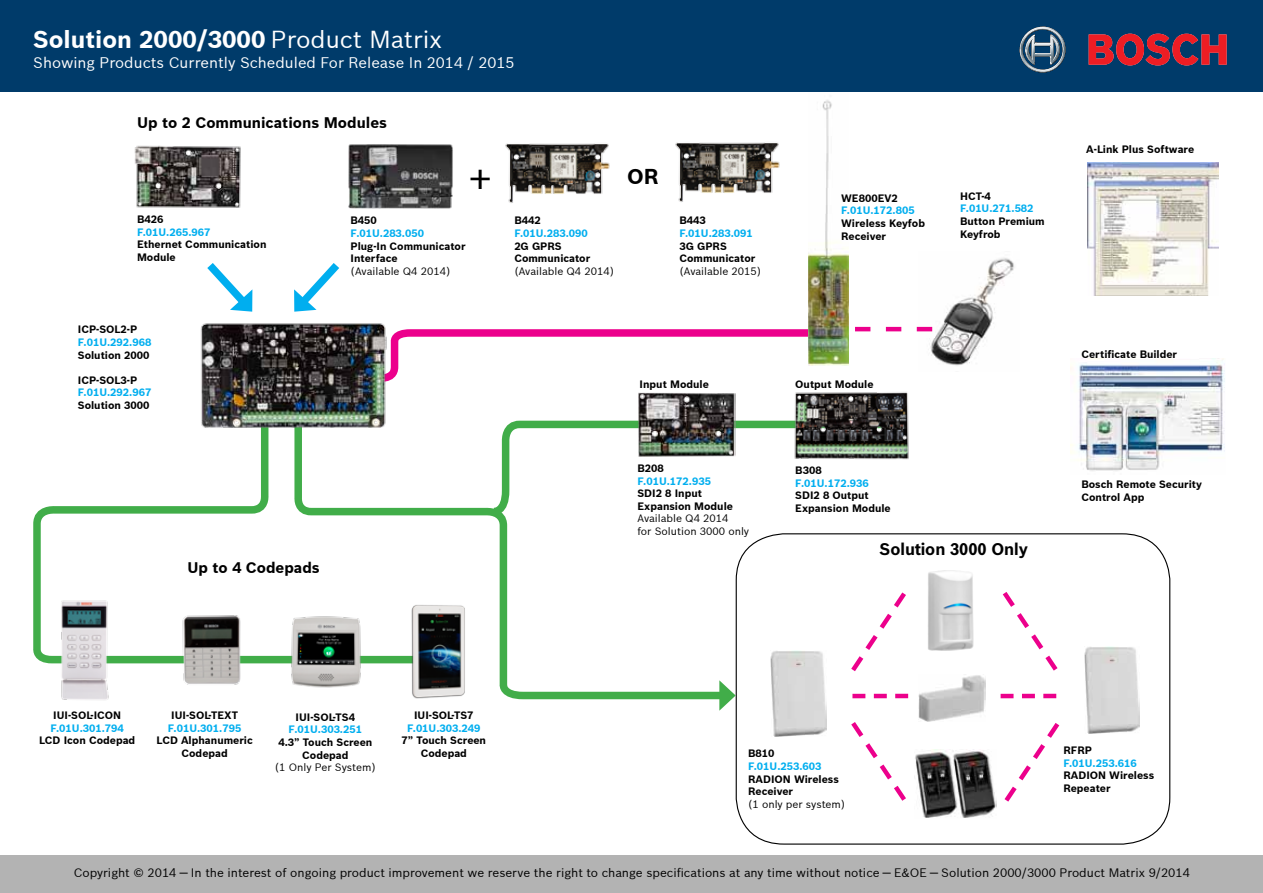
<style>
.page{position:relative;width:1263px;height:893px;background:#fff}
.page>*{position:absolute;margin:0;border:0;box-sizing:border-box;transform-origin:0 0}
.t1{font:700 39.75px "Minion Pro";color:#000}
.t2{font:700 24px "Bosch Sans";color:#fff}
.t3{font:700 21px "Bosch Sans";color:#000}
.t4{font:700 16.5px "Bosch Office Sans";color:#000}
.t5{font:15px "Bosch Sans";color:#fff}
.t6{font:700 15px "Bosch Sans";color:#000}
.t7{font:12px "Bosch Sans";color:#000}
.t8{font:700 10.5px/12.6px "Bosch Sans";color:#000}
.t9{font:700 10.5px "Bosch Sans";color:#00aeef}
.t10{font:10.5px/12.6px "Bosch Sans";color:#000}
.s1{font-weight:400}
</style>
<div class="page">
<svg style="left:735px;top:409px;width:54px;height:47px"></svg>
<svg style="left:391px;top:325px;width:418px;height:49px"></svg>
<img style="left:348px;top:144px;width:105px;height:65px">
<img style="left:134px;top:145px;width:107px;height:63px">
<img style="left:789px;top:392px;width:120px;height:68px">
<img style="left:733px;top:393px;width:2px;height:64px">
<img style="left:914px;top:749px;width:82px;height:69px">
<img style="left:918px;top:675px;width:68px;height:47px">
<img style="left:770px;top:650px;width:56px;height:87px">
<img style="left:1084px;top:647px;width:56px;height:86px">
<img style="left:928px;top:570px;width:46px;height:81px">
<svg style="left:207px;top:263px;width:46px;height:49px"></svg>
<svg style="left:294px;top:263px;width:45px;height:49px"></svg>
<svg style="left:851px;top:592px;width:55px;height:80px"></svg>
<svg style="left:1002px;top:592px;width:56px;height:79px"></svg>
<svg style="left:1004px;top:723px;width:56px;height:79px"></svg>
<svg style="left:851px;top:722px;width:55px;height:79px"></svg>
<svg style="left:852px;top:694px;width:56px;height:4px"></svg>
<svg style="left:1000px;top:694px;width:56px;height:4px"></svg>
<svg style="left:33px;top:374px;width:364px;height:290px"></svg>
<svg style="left:291px;top:376px;width:442px;height:324px"></svg>
<svg style="left:719px;top:680px;width:17px;height:31px"></svg>
<img style="left:287px;top:613px;width:76px;height:76px">
<img style="left:145px;top:610px;width:124px;height:75px">
<img style="left:57px;top:598px;width:54px;height:102px">
<img style="left:399px;top:595px;width:78px;height:105px">
<img style="left:918px;top:258px;width:96px;height:108px">
<img style="left:809px;top:91px;width:39px;height:275px">
<svg style="left:855px;top:327px;width:77px;height:4px"></svg>
<img style="left:505px;top:143px;width:105px;height:60px">
<img style="left:675px;top:142px;width:105px;height:60px">
<img style="left:195px;top:323px;width:196px;height:106px">
<img style="left:1087px;top:162px;width:132px;height:134px">
<div style="left:0;top:0;width:1263px;height:91px;background:#003b6a"></div>
<svg style="left:1019px;top:27px;width:47px;height:46px"></svg>
<svg style="left:1089px;top:34px;width:138px;height:31px"></svg>
<div style="left:0;top:856px;width:1263px;height:37px;background:#b3b3b3"></div>
<img style="left:1070px;top:358px;width:155px;height:113px">
<h2 class="t2" style="left:33px;top:24px;width:410px">Solution 2000/3000 <span class="s1">Product Matrix</span></h2>
<h3 class="t5" style="left:33px;top:53px;width:483px">Showing Products Currently Scheduled For Release In 2014 / 2015</h3>
<h3 class="t6" style="left:137px;top:114px;width:251px">Up to 2 Communications Modules</h3>
<h1 class="t1" style="left:469px;top:148px;width:24px">+</h1>
<h3 class="t3" style="left:627px;top:164px;width:33px">OR</h3>
<p class="t8" style="left:137px;top:213px;width:28px">B426</p>
<p class="t9" style="left:137px;top:225px;width:75px">F.01U.265.967</p>
<p class="t8" style="left:137px;top:238px;width:131px">Ethernet Communication<br>Module</p>
<p class="t8" style="left:351px;top:214px;width:28px">B450</p>
<p class="t9" style="left:351px;top:227px;width:75px">F.01U.283.050</p>
<p class="t8" style="left:351px;top:239px;width:117px">Plug-In Communicator<br>Interface</p>
<p class="t10" style="left:351px;top:264px;width:101px">(Available Q4 2014)</p>
<p class="t8" style="left:514px;top:214px;width:28px">B442</p>
<p class="t9" style="left:514px;top:227px;width:75px">F.01U.283.090</p>
<p class="t8" style="left:514px;top:239px;width:77px">2G GPRS<br>Communicator</p>
<p class="t10" style="left:514px;top:264px;width:101px">(Available Q4 2014)</p>
<p class="t8" style="left:679px;top:214px;width:28px">B443</p>
<p class="t9" style="left:679px;top:227px;width:75px">F.01U.283.091</p>
<p class="t8" style="left:679px;top:239px;width:77px">3G GPRS<br>Communicator</p>
<p class="t10" style="left:679px;top:264px;width:83px">(Available 2015)</p>
<p class="t8" style="left:841px;top:192px;width:58px">WE800EV2</p>
<p class="t9" style="left:841px;top:204px;width:75px">F.01U.172.805</p>
<p class="t8" style="left:841px;top:217px;width:85px">Wireless Keyfob<br>Receiver</p>
<p class="t8" style="left:78px;top:323px;width:61px">ICP-SOL2-P</p>
<p class="t9" style="left:78px;top:336px;width:75px">F.01U.292.968</p>
<p class="t8" style="left:78px;top:349px;width:73px">Solution 2000</p>
<p class="t8" style="left:78px;top:374px;width:61px">ICP-SOL3-P</p>
<p class="t9" style="left:78px;top:386px;width:75px">F.01U.292.967</p>
<p class="t8" style="left:78px;top:399px;width:73px">Solution 3000</p>
<p class="t8" style="left:640px;top:378px;width:71px">Input Module</p>
<p class="t8" style="left:795px;top:378px;width:80px">Output Module</p>
<p class="t8" style="left:637px;top:462px;width:28px">B208</p>
<p class="t9" style="left:637px;top:474px;width:75px">F.01U.172.935</p>
<p class="t8" style="left:637px;top:487px;width:97px">SDI2 8 Input<br>Expansion Module</p>
<p class="t10" style="left:637px;top:512px;width:113px">Available Q4 2014<br>for Solution 3000 only</p>
<p class="t8" style="left:795px;top:464px;width:28px">B308</p>
<p class="t9" style="left:795px;top:476px;width:75px">F.01U.172.936</p>
<p class="t8" style="left:795px;top:489px;width:97px">SDI2 8 Output<br>Expansion Module</p>
<p class="t8" style="left:960px;top:190px;width:32px">HCT-4</p>
<p class="t9" style="left:960px;top:202px;width:75px">F.01U.271.582</p>
<p class="t8" style="left:960px;top:215px;width:86px">Button Premium<br>Keyfrob</p>
<h3 class="t6" style="left:187px;top:559px;width:134px">Up to 4 Codepads</h3>
<h3 class="t4" style="left:879px;top:539px;width:150px">Solution 3000 Only</h3>
<p class="t8" style="left:1086px;top:143px;width:109px">A-Link Plus Software</p>
<p class="t8" style="left:1081px;top:348px;width:97px">Certificate Builder</p>
<p class="t8" style="left:1081px;top:478px;width:122px">Bosch Remote Security<br>Control App</p>
<p class="t8" style="left:53px;top:709px;width:69px">IUI-SOL-ICON</p>
<p class="t9" style="left:50px;top:721px;width:75px">F.01U.301.794</p>
<p class="t8" style="left:39px;top:734px;width:98px">LCD Icon Codepad</p>
<p class="t8" style="left:171px;top:709px;width:68px">IUI-SOL-TEXT</p>
<p class="t9" style="left:168px;top:721px;width:75px">F.01U.301.795</p>
<p class="t8" style="left:156px;top:734px;width:98px;text-align:center">LCD Alphanumeric<br>Codepad</p>
<p class="t8" style="left:296px;top:711px;width:61px">IUI-SOL-TS4</p>
<p class="t9" style="left:289px;top:723px;width:75px">F.01U.303.251</p>
<p class="t8" style="left:278px;top:736px;width:95px;text-align:center">4.3” Touch Screen<br>Codepad</p>
<p class="t10" style="left:275px;top:761px;width:102px">(1 Only Per System)</p>
<p class="t8" style="left:414px;top:709px;width:61px">IUI-SOL-TS7</p>
<p class="t9" style="left:407px;top:721px;width:75px">F.01U.303.249</p>
<p class="t8" style="left:402px;top:734px;width:86px;text-align:center">7” Touch Screen<br>Codepad</p>
<p class="t8" style="left:748px;top:747px;width:28px">B810</p>
<p class="t9" style="left:748px;top:760px;width:75px">F.01U.253.603</p>
<p class="t8" style="left:748px;top:772px;width:92px">RADION Wireless<br>Receiver</p>
<p class="t10" style="left:748px;top:798px;width:99px">(1 only per system)</p>
<p class="t8" style="left:1063px;top:744px;width:30px">RFRP</p>
<p class="t9" style="left:1063px;top:756px;width:75px">F.01U.253.616</p>
<p class="t8" style="left:1063px;top:769px;width:92px">RADION Wireless<br>Repeater</p>
<p class="t7" style="left:74px;top:865px;width:1118px">Copyright © 2014 — In the interest of ongoing product improvement we reserve the right to change specifications at any time without notice — E&amp;OE — Solution 2000/3000 Product Matrix 9/2014</p>
</div>
